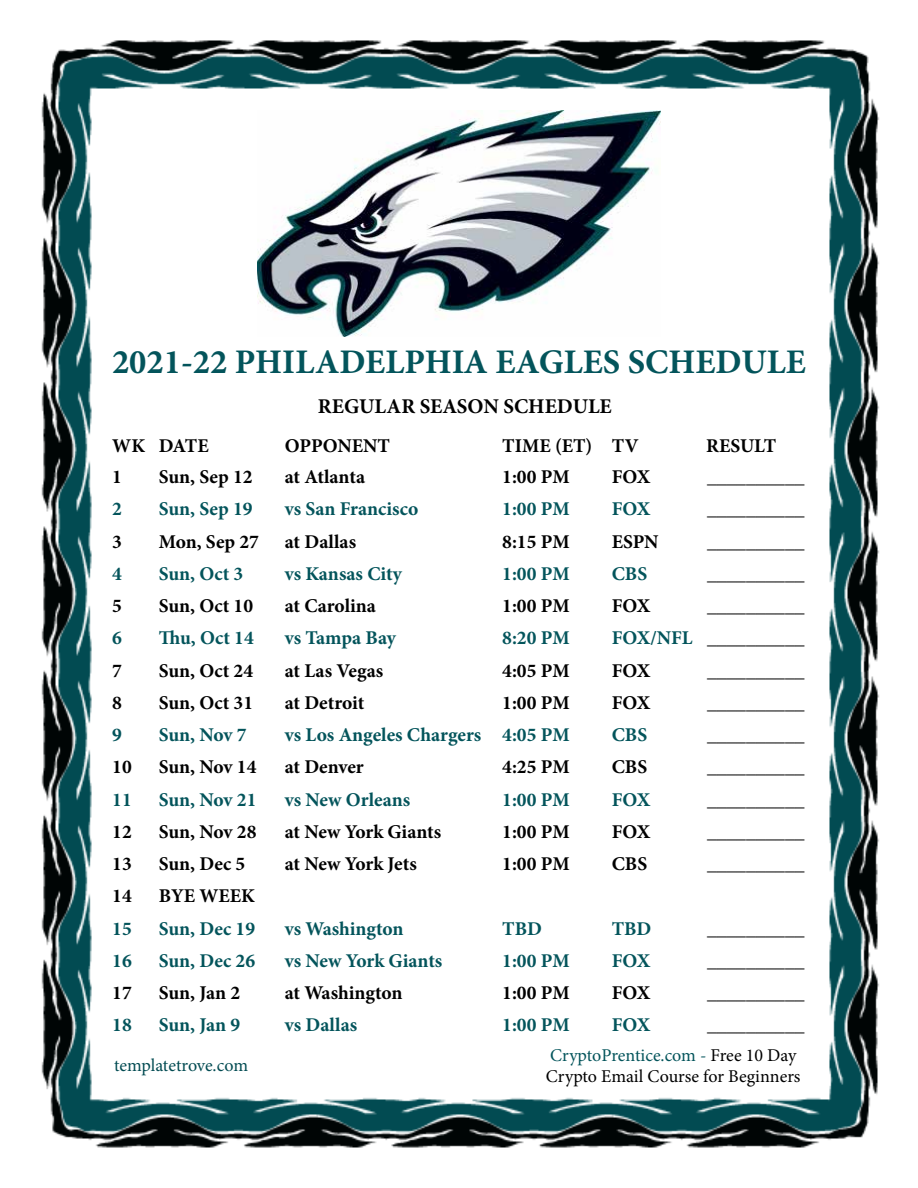
<style>
.page{position:relative;width:918px;height:1188px;background:#fff}
.page>*{position:absolute;margin:0;border:0;box-sizing:border-box;transform-origin:0 0}
.t1{font:700 34.5px "Minion Pro";color:#03545b}
.t2{font:700 21px "Minion Pro";color:#000}
.t3{font:700 19.5px "Minion Pro";color:#000}
.t4{font:700 19.5px "Minion Pro";color:#03545b}
.t5{font:18px/21.6px "Minion Pro";color:#000}
.t6{font:18px "Minion Pro";letter-spacing:-.005em;color:#024b52}
.s1{color:#03545b}
</style>
<div class="page">
<img style="left:41px;top:40px;width:839px;height:1108px">
<img style="left:257px;top:110px;width:403px;height:227px">
<h1 class="t1" style="left:112px;top:338px;width:695px">2021-22 PHILADELPHIA EAGLES SCHEDULE</h1>
<p class="t2" style="left:318px;top:391px;width:295px">REGULAR SEASON SCHEDULE</p>
<p class="t3" style="left:112px;top:432px;width:98px">WK DATE</p>
<p class="t3" style="left:285px;top:432px;width:107px">OPPONENT</p>
<p class="t3" style="left:502px;top:432px;width:138px">TIME (ET) TV</p>
<p class="t3" style="left:706px;top:432px;width:71px">RESULT</p>
<p class="t3" style="left:112px;top:463px;width:11px">1</p>
<p class="t3" style="left:159px;top:463px;width:95px">Sun, Sep 12</p>
<p class="t3" style="left:285px;top:463px;width:82px">at Atlanta</p>
<p class="t3" style="left:502px;top:463px;width:69px">1:00 PM</p>
<p class="t3" style="left:612px;top:463px;width:40px">FOX</p>
<p class="t3" style="left:707px;top:463px;width:99px">__________</p>
<p class="t4" style="left:112px;top:495px;width:11px">2</p>
<p class="t4" style="left:159px;top:495px;width:95px">Sun, Sep 19</p>
<p class="t4" style="left:285px;top:495px;width:135px">vs San Francisco</p>
<p class="t4" style="left:502px;top:495px;width:69px">1:00 PM</p>
<p class="t4" style="left:612px;top:495px;width:40px">FOX</p>
<p class="t3" style="left:707px;top:495px;width:99px">__________</p>
<p class="t3" style="left:112px;top:528px;width:11px">3</p>
<p class="t3" style="left:159px;top:528px;width:102px">Mon, Sep 27</p>
<p class="t3" style="left:285px;top:528px;width:73px">at Dallas</p>
<p class="t3" style="left:502px;top:528px;width:69px">8:15 PM</p>
<p class="t3" style="left:612px;top:528px;width:48px">ESPN</p>
<p class="t3" style="left:707px;top:528px;width:99px">__________</p>
<p class="t4" style="left:112px;top:560px;width:11px">4</p>
<p class="t4" style="left:159px;top:560px;width:86px">Sun, Oct 3</p>
<p class="t4" style="left:285px;top:560px;width:119px">vs Kansas City</p>
<p class="t4" style="left:502px;top:560px;width:69px">1:00 PM</p>
<p class="t4" style="left:612px;top:560px;width:37px">CBS</p>
<p class="t3" style="left:707px;top:560px;width:99px">__________</p>
<p class="t3" style="left:112px;top:592px;width:11px">5</p>
<p class="t3" style="left:159px;top:592px;width:96px">Sun, Oct 10</p>
<p class="t3" style="left:285px;top:592px;width:93px">at Carolina</p>
<p class="t3" style="left:502px;top:592px;width:69px">1:00 PM</p>
<p class="t3" style="left:612px;top:592px;width:40px">FOX</p>
<p class="t3" style="left:707px;top:592px;width:99px">__________</p>
<p class="t4" style="left:112px;top:624px;width:11px">6</p>
<p class="t4" style="left:159px;top:624px;width:97px">Thu, Oct 14</p>
<p class="t4" style="left:285px;top:624px;width:113px">vs Tampa Bay</p>
<p class="t4" style="left:502px;top:624px;width:69px">8:20 PM</p>
<p class="t3" style="left:612px;top:624px;width:194px"><span class="s1">FOX/NFL</span> __________</p>
<p class="t3" style="left:112px;top:657px;width:11px">7</p>
<p class="t3" style="left:159px;top:657px;width:96px">Sun, Oct 24</p>
<p class="t3" style="left:285px;top:657px;width:100px">at Las Vegas</p>
<p class="t3" style="left:502px;top:657px;width:69px">4:05 PM</p>
<p class="t3" style="left:612px;top:657px;width:40px">FOX</p>
<p class="t3" style="left:707px;top:657px;width:99px">__________</p>
<p class="t3" style="left:112px;top:689px;width:11px">8</p>
<p class="t3" style="left:159px;top:689px;width:96px">Sun, Oct 31</p>
<p class="t3" style="left:285px;top:689px;width:81px">at Detroit</p>
<p class="t3" style="left:502px;top:689px;width:69px">1:00 PM</p>
<p class="t3" style="left:612px;top:689px;width:40px">FOX</p>
<p class="t3" style="left:707px;top:689px;width:99px">__________</p>
<p class="t4" style="left:112px;top:721px;width:11px">9</p>
<p class="t4" style="left:159px;top:721px;width:89px">Sun, Nov 7</p>
<p class="t4" style="left:285px;top:721px;width:286px">vs Los Angeles Chargers 4:05 PM</p>
<p class="t4" style="left:612px;top:721px;width:37px">CBS</p>
<p class="t3" style="left:707px;top:721px;width:99px">__________</p>
<p class="t3" style="left:112px;top:753px;width:21px">10</p>
<p class="t3" style="left:159px;top:753px;width:99px">Sun, Nov 14</p>
<p class="t3" style="left:285px;top:753px;width:80px">at Denver</p>
<p class="t3" style="left:502px;top:753px;width:69px">4:25 PM</p>
<p class="t3" style="left:612px;top:753px;width:37px">CBS</p>
<p class="t3" style="left:707px;top:753px;width:99px">__________</p>
<p class="t4" style="left:112px;top:786px;width:21px">11</p>
<p class="t4" style="left:159px;top:786px;width:99px">Sun, Nov 21</p>
<p class="t4" style="left:285px;top:786px;width:127px">vs New Orleans</p>
<p class="t4" style="left:502px;top:786px;width:69px">1:00 PM</p>
<p class="t4" style="left:612px;top:786px;width:40px">FOX</p>
<p class="t3" style="left:707px;top:786px;width:99px">__________</p>
<p class="t3" style="left:112px;top:818px;width:21px">12</p>
<p class="t3" style="left:159px;top:818px;width:99px">Sun, Nov 28</p>
<p class="t3" style="left:285px;top:818px;width:158px">at New York Giants</p>
<p class="t3" style="left:502px;top:818px;width:69px">1:00 PM</p>
<p class="t3" style="left:612px;top:818px;width:40px">FOX</p>
<p class="t3" style="left:707px;top:818px;width:99px">__________</p>
<p class="t3" style="left:112px;top:850px;width:21px">13</p>
<p class="t3" style="left:159px;top:850px;width:88px">Sun, Dec 5</p>
<p class="t3" style="left:285px;top:850px;width:134px">at New York Jets</p>
<p class="t3" style="left:502px;top:850px;width:69px">1:00 PM</p>
<p class="t3" style="left:612px;top:850px;width:37px">CBS</p>
<p class="t3" style="left:707px;top:850px;width:99px">__________</p>
<p class="t3" style="left:112px;top:882px;width:21px">14</p>
<p class="t3" style="left:159px;top:882px;width:98px">BYE WEEK</p>
<p class="t4" style="left:112px;top:915px;width:21px">15</p>
<p class="t4" style="left:159px;top:915px;width:98px">Sun, Dec 19</p>
<p class="t4" style="left:285px;top:915px;width:120px">vs Washington</p>
<p class="t4" style="left:502px;top:915px;width:41px">TBD</p>
<p class="t4" style="left:612px;top:915px;width:41px">TBD</p>
<p class="t3" style="left:707px;top:915px;width:99px">__________</p>
<p class="t4" style="left:112px;top:947px;width:21px">16</p>
<p class="t4" style="left:159px;top:947px;width:98px">Sun, Dec 26</p>
<p class="t4" style="left:285px;top:947px;width:159px">vs New York Giants</p>
<p class="t4" style="left:502px;top:947px;width:69px">1:00 PM</p>
<p class="t4" style="left:612px;top:947px;width:40px">FOX</p>
<p class="t3" style="left:707px;top:947px;width:99px">__________</p>
<p class="t3" style="left:112px;top:979px;width:21px">17</p>
<p class="t3" style="left:159px;top:979px;width:83px">Sun, Jan 2</p>
<p class="t3" style="left:285px;top:979px;width:119px">at Washington</p>
<p class="t3" style="left:502px;top:979px;width:69px">1:00 PM</p>
<p class="t3" style="left:612px;top:979px;width:40px">FOX</p>
<p class="t3" style="left:707px;top:979px;width:99px">__________</p>
<p class="t4" style="left:112px;top:1011px;width:21px">18</p>
<p class="t4" style="left:159px;top:1011px;width:83px">Sun, Jan 9</p>
<p class="t4" style="left:285px;top:1011px;width:74px">vs Dallas</p>
<p class="t4" style="left:502px;top:1011px;width:69px">1:00 PM</p>
<p class="t4" style="left:612px;top:1011px;width:40px">FOX</p>
<p class="t3" style="left:707px;top:1011px;width:99px">__________</p>
<p class="t5" style="left:546px;top:1044px;width:256px"><span class="s1">CryptoPrentice.com -</span> Free 10 Day<br>Crypto Email Course for Beginners</p>
<p class="t6" style="left:114px;top:1053px;width:136px">templatetrove.com</p>
</div>
